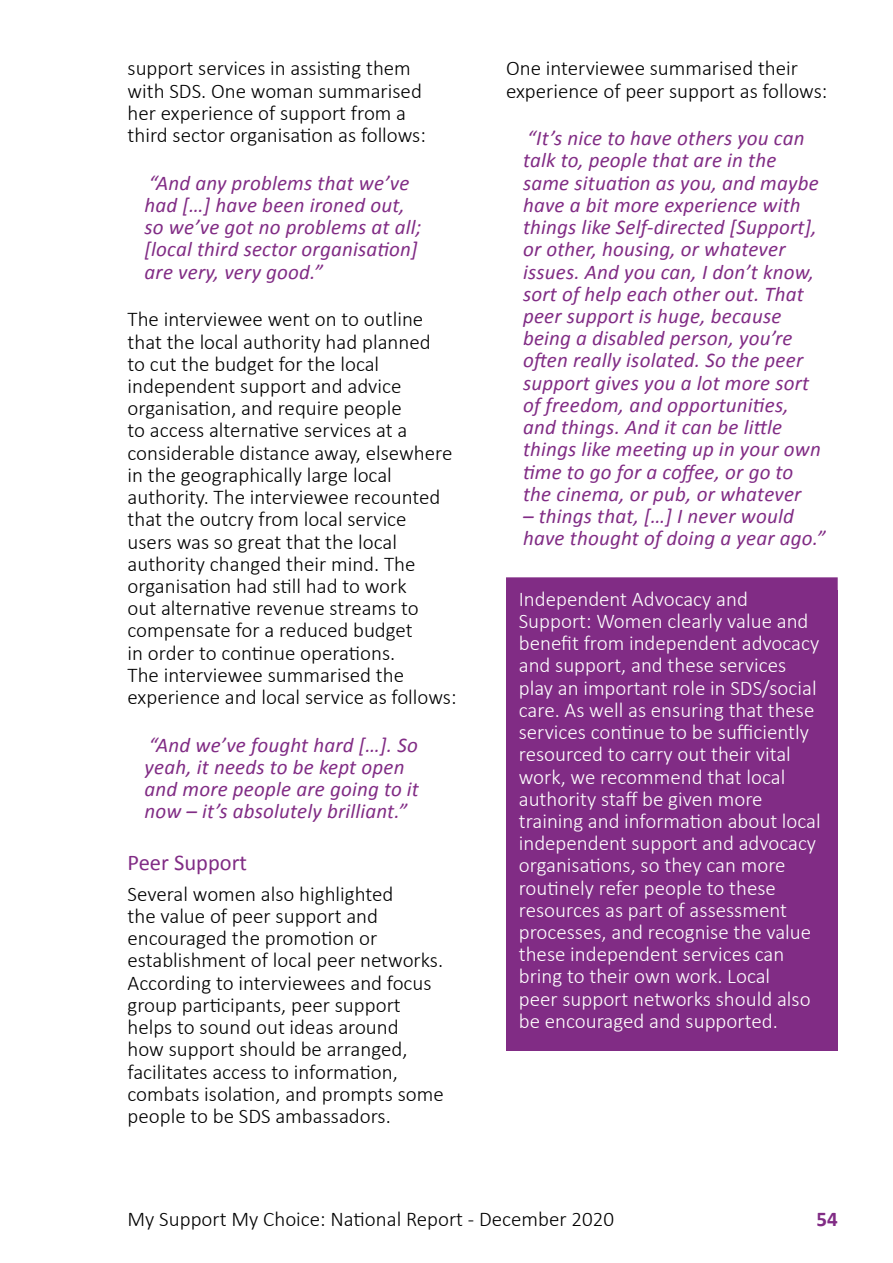
<style>
.page{position:relative;width:893px;height:1263px;background:#fff}
.page>*{position:absolute;margin:0;border:0;box-sizing:border-box;transform-origin:0 0}
.t1{font:22.5px "Calibri";color:#812c85}
.t2{font:300 21px/22.2px "Calibri";color:#000}
.t3{font:italic 21px/22.2px "Calibri";letter-spacing:.01em;color:#812c85}
.t4{font:300 21px/22.2px "Calibri";color:#fff}
.t5{font:700 21px "Calibri";color:#812c85}
</style>
<div class="page">
<div style="left:506px;top:590px;width:332px;height:460px;background:#812c85"></div>
<div style="left:506px;top:577px;width:332px;height:29px;background:#812c85"></div>
<p class="t2" style="left:128px;top:56px;width:300px">support services in assisting them with SDS. One woman summarised her experience of support from a third sector organisation as follows:</p>
<p class="t3" style="left:145px;top:171px;width:278px">“And any problems that we’ve had […] have been ironed out, so we’ve got no problems at all; [local third sector organisation] are very, very good.”</p>
<p class="t2" style="left:128px;top:307px;width:330px">The interviewee went on to outline that the local authority had planned<br>to cut the budget for the local independent support and advice organisation, and require people<br>to access alternative services at a considerable distance away, elsewhere in the geographically large local authority. The interviewee recounted that the outcry from local service<br>users was so great that the local authority changed their mind. The organisation had still had to work<br>out alternative revenue streams to compensate for a reduced budget<br>in order to continue operations.<br>The interviewee summarised the experience and local service as follows:</p>
<p class="t3" style="left:145px;top:733px;width:276px">“And we’ve fought hard […]. So yeah, it needs to be kept open and more people are going to it now – it’s absolutely brilliant.”</p>
<p class="t1" style="left:128px;top:848px;width:121px">Peer Support</p>
<p class="t2" style="left:128px;top:882px;width:318px">Several women also highlighted<br>the value of peer support and encouraged the promotion or establishment of local peer networks.<br>According to interviewees and focus group participants, peer support helps to sound out ideas around<br>how support should be arranged, facilitates access to information, combats isolation, and prompts some people to be SDS ambassadors.</p>
<p class="t2" style="left:506px;top:56px;width:323px">One interviewee summarised their experience of peer support as follows:</p>
<p class="t3" style="left:523px;top:126px;width:299px">“It’s nice to have others you can talk to, people that are in the same situation as you, and maybe have a bit more experience with things like Self-directed [Support], or other, housing, or whatever issues. And you can, I don’t know, sort of help each other out. That peer support is huge, because being a disabled person, you’re often really isolated. So the peer support gives you a lot more sort of freedom, and opportunities, and things. And it can be little things like meeting up in your own time to go for a coffee, or go to the cinema, or pub, or whatever</p>
<p class="t3" style="left:523px;top:504px;width:304px">– things that, […] I never would have thought of doing a year ago.”</p>
<p class="t4" style="left:519px;top:587px;width:303px">Independent Advocacy and<br>Support: Women clearly value and benefit from independent advocacy and support, and these services play an important role in SDS/social care. As well as ensuring that these services continue to be sufficiently resourced to carry out their vital work, we recommend that local authority staff be given more training and information about local independent support and advocacy organisations, so they can more routinely refer people to these resources as part of assessment processes, and recognise the value these independent services can bring to their own work. Local<br>peer support networks should also be encouraged and supported.</p>
<p class="t2" style="left:128px;top:1207px;width:488px">My Support My Choice: National Report - December 2020</p>
<p class="t5" style="left:816px;top:1206px;width:23px">54</p>
</div>
